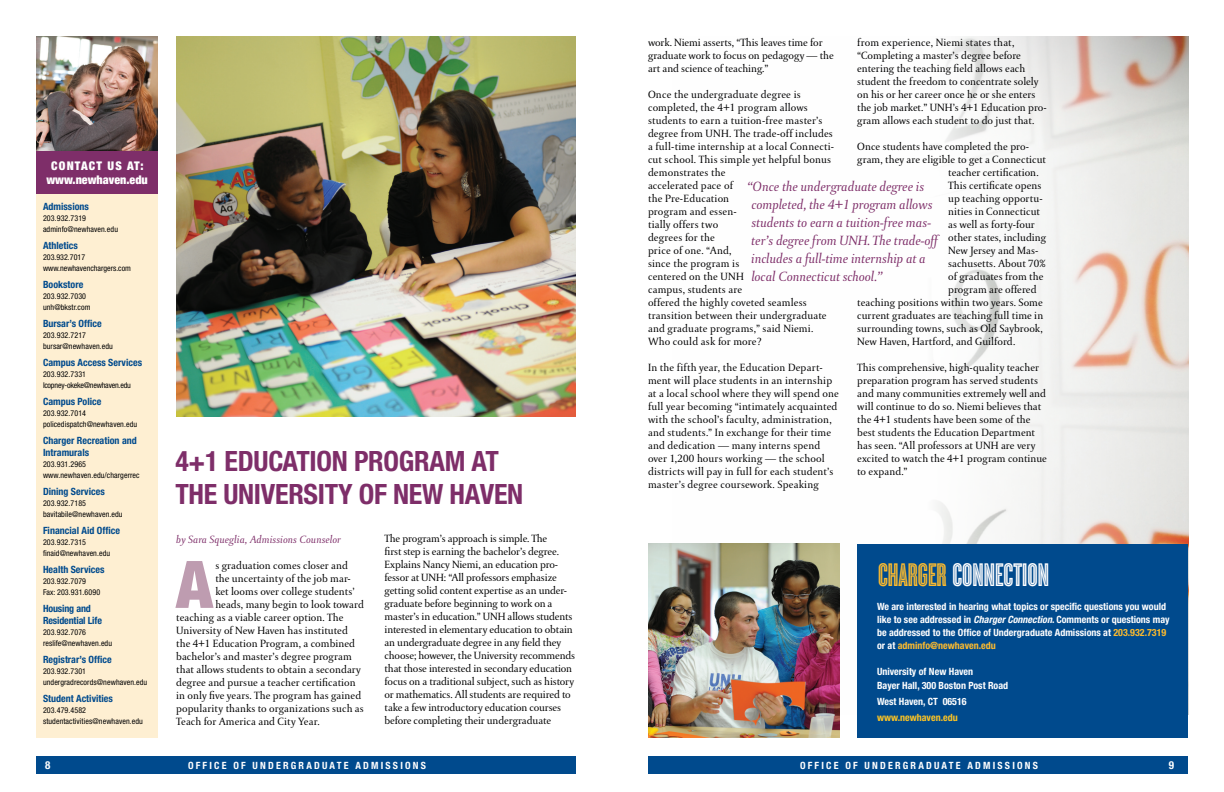
<style>
.page{position:relative;width:1224px;height:792px;background:#fff}
.page>*{position:absolute;margin:0;border:0;box-sizing:border-box;transform-origin:0 0}
.t1{font:900 condensed 65.6px "Helvetica Neue";color:#be9cb0}
.t2{font:34px "Cyclone";color:#fff}
.t3{font:700 condensed 28px/33px "Helvetica Neue";letter-spacing:-.01em;color:#7e2e69}
.t4{font:italic 14px/18px "DTL Paradox T";color:#7e2e69}
.t5{font:900 condensed 12px/14px "Helvetica Neue";letter-spacing:.025em;color:#fff;text-align:center}
.t6{font:11px/13px "DTL Paradox T";letter-spacing:.005em;color:#000001}
.t7{font:italic 11px "DTL Paradox T";letter-spacing:.01em;color:#7e2e69}
.t8{font:700 condensed 11px "Helvetica Neue";color:#fff}
.t9{font:700 condensed 10px/13px "Helvetica Neue";color:#fff}
.t10{font:700 condensed 10px/11.5px "Helvetica Neue";color:#004a8d}
.t11{font:700 condensed 10px "Helvetica Neue";letter-spacing:.22em;color:#fff}
.t12{font:700 condensed 10px "Helvetica Neue";color:#fec422}
.t13{font:condensed 8px/11px "Helvetica Neue";letter-spacing:.01em;color:#000001}
.t14{font:condensed 8px/11px "Helvetica Neue";letter-spacing:-.025em;color:#000001}
.s1{color:#fdbb2e}
.s2{font-style:italic}
</style>
<div class="page">
<div style="left:648px;top:756px;width:540px;height:18px;background:#004a8d"></div>
<div style="left:36px;top:756px;width:540px;height:18px;background:#004a8d"></div>
<img style="left:672px;top:36px;width:516px;height:678px">
<div style="left:36px;top:36px;width:122px;height:702px;background:#feefd2"></div>
<div style="left:36px;top:151px;width:122px;height:43px;background:#7e2e69"></div>
<img style="left:36px;top:36px;width:122px;height:115px">
<img style="left:176px;top:36px;width:400px;height:380px">
<img style="left:648px;top:544px;width:191px;height:194px">
<div style="left:857px;top:545px;width:331px;height:193px;background:#004a8d"></div>
<p class="t5" style="left:46px;top:158px;width:103px">contact us at: www.newhaven.edu</p>
<p class="t10" style="left:43px;top:200px;width:48px">Admissions</p>
<p class="t13" style="left:43px;top:212px;width:77px">203.932.7319 adminfo@newhaven.edu</p>
<p class="t10" style="left:43px;top:239px;width:36px">Athletics</p>
<p class="t13" style="left:43px;top:251px;width:90px">203.932.7017 www.newhavenchargers.com</p>
<p class="t10" style="left:43px;top:279px;width:42px">Bookstore</p>
<p class="t13" style="left:43px;top:291px;width:49px">203.932.7030 unh@bkstr.com</p>
<p class="t10" style="left:43px;top:318px;width:60px">Bursar’s Office</p>
<p class="t13" style="left:43px;top:330px;width:71px">203.932.7217 bursar@newhaven.edu</p>
<p class="t10" style="left:43px;top:357px;width:101px">Campus Access Services</p>
<p class="t14" style="left:43px;top:369px;width:89px">203.932.7331 lcopney-okeke@newhaven.edu</p>
<p class="t10" style="left:43px;top:396px;width:60px">Campus Police</p>
<p class="t13" style="left:43px;top:408px;width:96px">203.932.7014 policedispatch@newhaven.edu</p>
<p class="t10" style="left:43px;top:435px;width:95px">Charger Recreation and<br>Intramurals</p>
<p class="t13" style="left:43px;top:458px;width:98px">203.931.2965 www.newhaven.edu/chargerrec</p>
<p class="t10" style="left:43px;top:486px;width:63px">Dining Services</p>
<p class="t13" style="left:43px;top:498px;width:81px">203.932.7185 bavitabile@newhaven.edu</p>
<p class="t10" style="left:43px;top:525px;width:78px">Financial Aid Office</p>
<p class="t13" style="left:43px;top:537px;width:69px">203.932.7315 finaid@newhaven.edu</p>
<p class="t10" style="left:43px;top:564px;width:63px">Health Services</p>
<p class="t13" style="left:43px;top:576px;width:59px">203.932.7079<br>Fax: 203.931.6090</p>
<p class="t10" style="left:43px;top:603px;width:60px">Housing and<br>Residential Life</p>
<p class="t13" style="left:43px;top:626px;width:71px">203.932.7076 reslife@newhaven.edu</p>
<p class="t10" style="left:43px;top:653px;width:70px">Registrar’s Office</p>
<p class="t13" style="left:43px;top:665px;width:106px">203.932.7301 undergradrecords@newhaven.edu</p>
<p class="t10" style="left:43px;top:693px;width:71px">Student Activities</p>
<p class="t13" style="left:43px;top:705px;width:101px">203.479.4582 studentactivities@newhaven.edu</p>
<h3 class="t3" style="left:175px;top:444px;width:350px">4+1 Education Program at the University of New Haven</h3>
<p class="t7" style="left:176px;top:533px;width:166px">by Sara Squeglia, Admissions Counselor</p>
<h1 class="t1" style="left:176px;top:544px;width:38px">A</h1>
<p class="t6" style="left:215px;top:559px;width:134px">s graduation comes closer and</p>
<p class="t6" style="left:385px;top:532px;width:192px">The program’s approach is simple. The<br>first step is earning the bachelor’s degree.<br>Explains Nancy Niemi, an education pro&shy;fessor at UNH: “All professors emphasize getting solid content expertise as an under&shy;graduate before beginning to work on a master’s in education.” UNH allows students interested in elementary education to obtain an undergraduate degree in any field they choose; however, the University recommends that those interested in secondary education focus on a traditional subject, such as history or mathematics. All students are required to take a few introductory education courses before completing their undergraduate</p>
<p class="t6" style="left:215px;top:572px;width:137px">the uncertainty of the job mar-</p>
<p class="t6" style="left:215px;top:585px;width:141px">ket looms over college students’</p>
<p class="t6" style="left:215px;top:598px;width:150px">heads, many begin to look toward</p>
<p class="t6" style="left:176px;top:611px;width:169px">teaching as a viable career option. The</p>
<p class="t6" style="left:176px;top:624px;width:173px">University of New Haven has instituted</p>
<p class="t6" style="left:176px;top:637px;width:180px">the 4+1 Education Program, a combined</p>
<p class="t6" style="left:176px;top:650px;width:177px">bachelor’s and master’s degree program</p>
<p class="t6" style="left:176px;top:663px;width:187px">that allows students to obtain a secondary</p>
<p class="t6" style="left:176px;top:676px;width:181px">degree and pursue a teacher certification</p>
<p class="t6" style="left:176px;top:689px;width:186px">in only five years. The program has gained</p>
<p class="t6" style="left:176px;top:702px;width:189px">popularity thanks to organizations such as</p>
<p class="t6" style="left:176px;top:715px;width:145px">Teach for America and City Year.</p>
<p class="t6" style="left:648px;top:36px;width:187px">work. Niemi asserts, “This leaves time for graduate work to focus on pedagogy — the art and science of teaching.”</p>
<p class="t6" style="left:648px;top:88px;width:188px">Once the undergraduate degree is completed, the 4+1 program allows students to earn a tuition-free master’s degree from UNH. The trade-off includes a full-time internship at a local Connecti&shy;cut school. This simple yet helpful bonus demonstrates the<br>accelerated pace of<br>the Pre-Education<br>program and essen-<br>tially offers two<br>degrees for the<br>price of one. “And,<br>since the program is<br>centered on the UNH<br>campus, students are<br>offered the highly coveted seamless transition between their undergraduate and graduate programs,” said Niemi.<br>Who could ask for more?</p>
<p class="t6" style="left:648px;top:361px;width:193px">In the fifth year, the Education Depart&shy;ment will place students in an internship at a local school where they will spend one full year becoming “intimately acquainted with the school’s faculty, administration, and students.” In exchange for their time and dedication — many interns spend over 1,200 hours working — the school districts will pay in full for each student’s master’s degree coursework. Speaking</p>
<p class="t6" style="left:857px;top:36px;width:191px">from experience, Niemi states that, “Completing a master’s degree before entering the teaching field allows each student the freedom to concentrate solely on his or her career once he or she enters the job market.” UNH’s 4+1 Education pro&shy;gram allows each student to do just that.</p>
<p class="t6" style="left:857px;top:140px;width:173px">Once students have completed the pro-</p>
<p class="t6" style="left:857px;top:153px;width:190px">gram, they are eligible to get a Connecticut</p>
<p class="t6" style="left:948px;top:166px;width:92px">teacher certification.</p>
<p class="t6" style="left:948px;top:179px;width:95px">This certificate opens</p>
<p class="t6" style="left:948px;top:192px;width:96px">up teaching opportu-</p>
<p class="t6" style="left:948px;top:205px;width:93px">nities in Connecticut</p>
<p class="t6" style="left:948px;top:218px;width:88px">as well as forty-four</p>
<p class="t6" style="left:948px;top:231px;width:100px">other states, including</p>
<p class="t6" style="left:948px;top:244px;width:92px">New Jersey and Mas-</p>
<p class="t6" style="left:948px;top:257px;width:99px">sachusetts. About 70%</p>
<p class="t6" style="left:948px;top:270px;width:97px">of graduates from the</p>
<p class="t6" style="left:948px;top:283px;width:90px">program are offered</p>
<p class="t6" style="left:857px;top:296px;width:187px">teaching positions within two years. Some</p>
<p class="t6" style="left:857px;top:309px;width:188px">current graduates are teaching full time in</p>
<p class="t6" style="left:857px;top:322px;width:187px">surrounding towns, such as Old Saybrook,</p>
<p class="t6" style="left:857px;top:335px;width:160px">New Haven, Hartford, and Guilford.</p>
<p class="t6" style="left:857px;top:361px;width:191px">This comprehensive, high-quality teacher preparation program has served students and many communities extremely well and will continue to do so. Niemi believes that the 4+1 students have been some of the best students the Education Department has seen. “All professors at UNH are very excited to watch the 4+1 program continue to expand.”</p>
<p class="t4" style="left:747px;top:178px;width:192px">“Once the undergraduate degree is completed, the 4+1 program allows students to earn a tuition-free mas&shy;ter’s degree from UNH. The trade-off includes a full-time internship at a local Connecticut school.”</p>
<h2 class="t2" style="left:878px;top:552px;width:173px"><span class="s1">CHARGER</span> CONNECTION</h2>
<p class="t9" style="left:877px;top:600px;width:294px">We are interested in hearing what topics or specific questions you would like to see addressed in <span class="s2">Charger Connection</span>. Comments or questions may be addressed to the Office of Undergraduate Admissions at <span class="s1">203.932.7319 </span>or at <span class="s1">adminfo@newhaven.edu</span></p>
<p class="t9" style="left:877px;top:665px;width:133px;line-height:14px">University of New Haven<br>Bayer Hall, 300 Boston Post Road</p>
<p class="t9" style="left:877px;top:695px;width:91px">West Haven, CT 06516</p>
<p class="t12" style="left:877px;top:711px;width:82px">www.newhaven.edu</p>
<p class="t8" style="left:45px;top:758px;width:7px">8</p>
<p class="t11" style="left:188px;top:759px;width:239px">Office of Undergraduate Admissions</p>
<p class="t11" style="left:800px;top:759px;width:239px">Office of Undergraduate Admissions</p>
<p class="t8" style="left:1169px;top:758px;width:7px">9</p>
</div>
